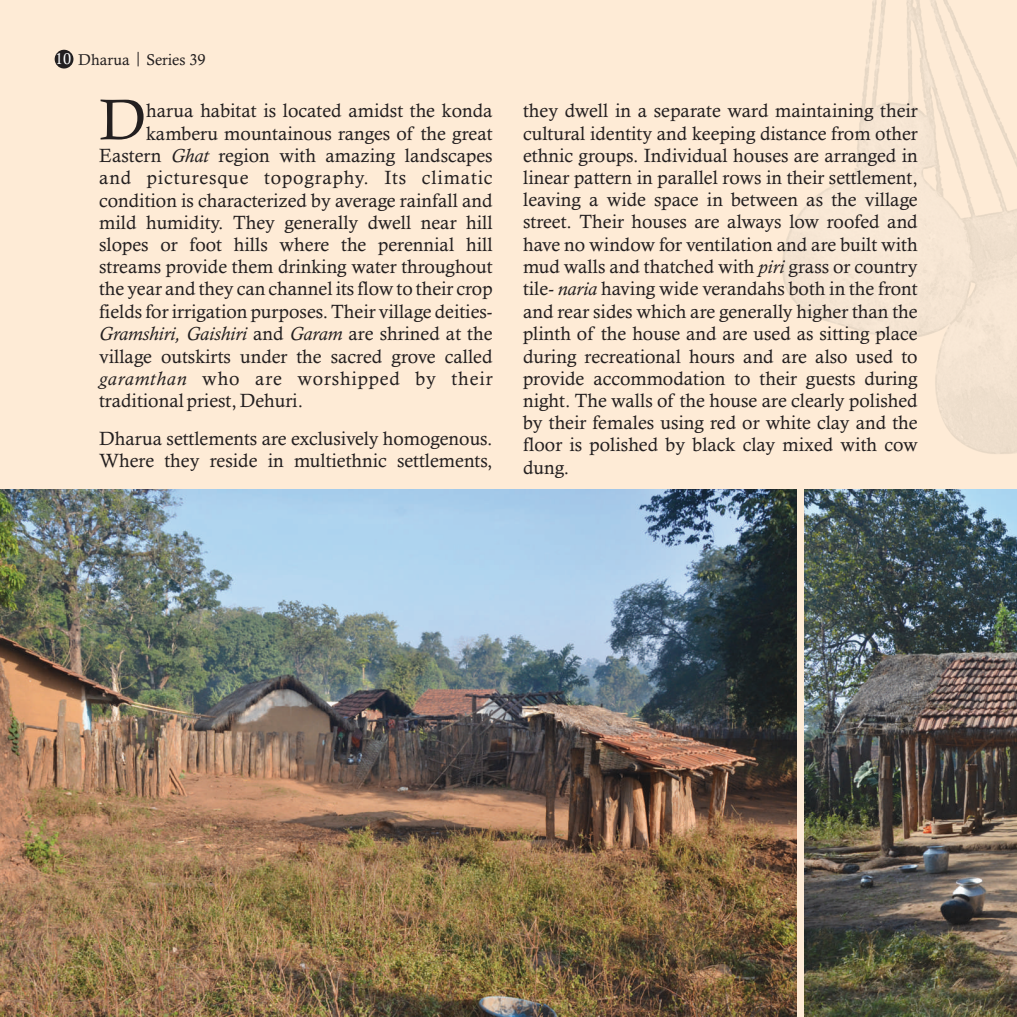
<style>
.page{position:relative;width:1017px;height:1017px;background:#feebd6}
.page>*{position:absolute;margin:0;border:0;box-sizing:border-box;transform-origin:0 0}
.t1{font:57.75px "Calisto";color:#231f20}
.t2{font:19.25px/22.2px "Calisto";color:#231f20}
.t3{font:19.25px "Calisto";letter-spacing:.045em;color:#231f20}
.t4{font:italic 19.25px "Calisto";color:#231f20}
.t5{font:15.75px "Calisto";color:#231f20}
.s1{color:#fff}
.s2{font-style:italic}
.s3{font-style:normal}
</style>
<div class="page">
<img style="left:804px;top:490px;width:213px;height:527px">
<img style="left:0;top:489px;width:797px;height:528px">
<img style="left:782px;top:0;width:235px;height:454px">
<svg style="left:138px;top:52px;width:1px;height:14px"></svg>
<div style="left:55px;top:50px;width:18px;height:19px;background:#231f20;border-radius:50%"></div>
<p class="t5" style="left:55px;top:53px;width:152px"><span class="s1">10</span> Dharua Series 39</p>
<h1 class="t1" style="left:99px;top:98px;width:48px">D</h1>
<p class="t2" style="left:146px;top:101px;width:348px">harua habitat is located amidst the konda</p>
<p class="t2" style="left:146px;top:124px;width:348px">kamberu mountainous ranges of the great</p>
<p class="t2" style="left:99px;top:146px;width:395px">Eastern <span class="s2">Ghat</span> region with amazing landscapes</p>
<p class="t3" style="left:99px;top:171px;width:395px">and picturesque topography. Its climatic</p>
<p class="t2" style="left:99px;top:191px;width:395px">condition is characterized by average rainfall and</p>
<p class="t2" style="left:99px;top:213px;width:395px">mild humidity. They generally dwell near hill</p>
<p class="t2" style="left:99px;top:235px;width:395px">slopes or foot hills where the perennial hill</p>
<p class="t2" style="left:99px;top:257px;width:395px">streams provide them drinking water throughout</p>
<p class="t2" style="left:99px;top:280px;width:395px">the year and they can channel its flow to their crop</p>
<p class="t2" style="left:99px;top:302px;width:395px">fields for irrigation purposes. Their village deities-</p>
<p class="t4" style="left:99px;top:326px;width:395px">Gramshiri, Gaishiri <span class="s3">and</span> Garam <span class="s3">are shrined at the</span></p>
<p class="t2" style="left:99px;top:347px;width:395px">village outskirts under the sacred grove called</p>
<p class="t3" style="left:99px;top:371px;width:395px"><span class="s2">garamthan</span> who are worshipped by their</p>
<p class="t2" style="left:99px;top:391px;width:205px">traditional priest, Dehuri.</p>
<p class="t2" style="left:99px;top:429px;width:395px">Dharua settlements are exclusively homogenous.<br>Where they reside in multiethnic settlements,</p>
<p class="t2" style="left:523px;top:101px;width:396px;text-align:justify">they dwell in a separate ward maintaining their cultural identity and keeping distance from other ethnic groups. Individual houses are arranged in linear pattern in parallel rows in their settlement, leaving a wide space in between as the village street. Their houses are always low roofed and have no window for ventilation and are built with mud walls and thatched with <span class="s2">piri</span> grass or country tile- <span class="s2">naria</span> having wide verandahs both in the front and rear sides which are generally higher than the plinth of the house and are used as sitting place during recreational hours and are also used to provide accommodation to their guests during night. The walls of the house are clearly polished by their females using red or white clay and the floor is polished by black clay mixed with cow dung.</p>
</div>
